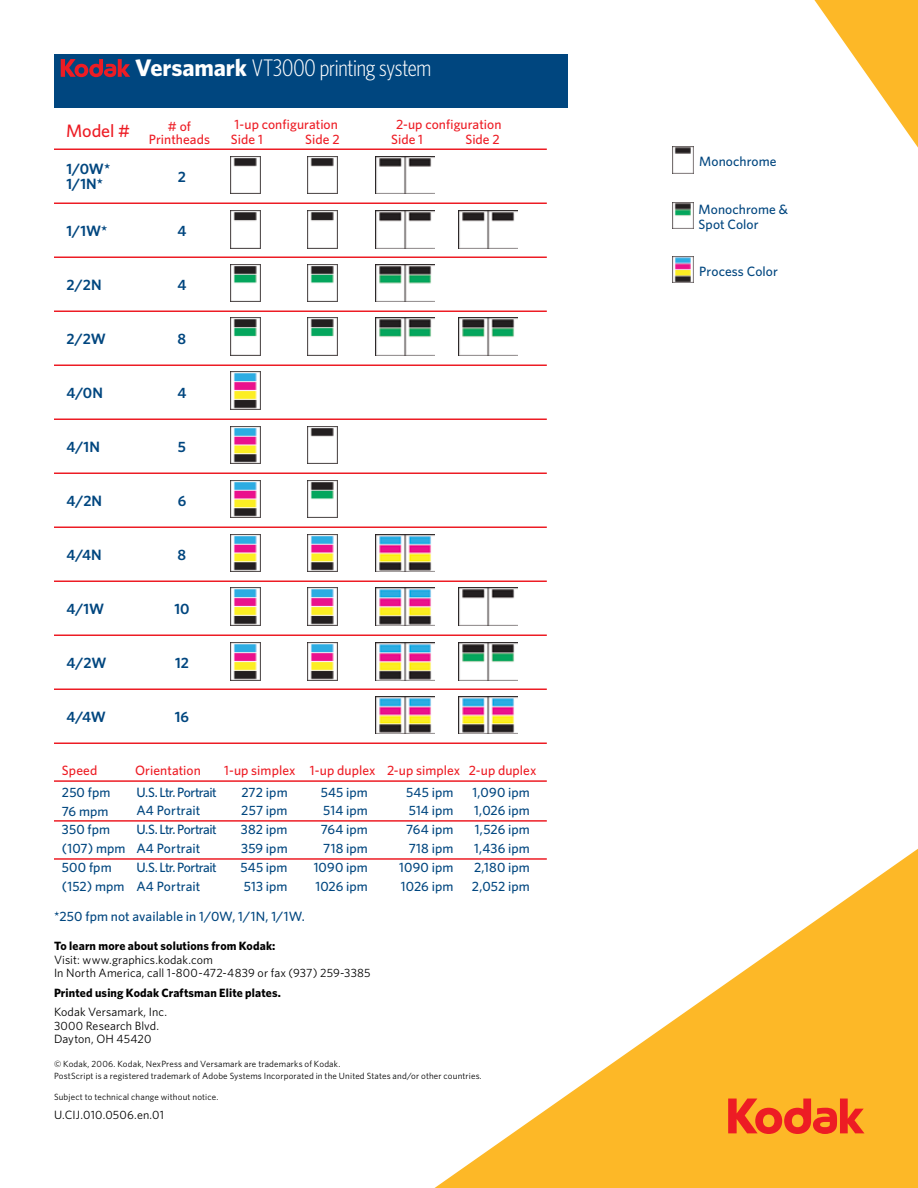
<style>
.page{position:relative;width:918px;height:1188px;background:#fff}
.page>*{position:absolute;margin:0;border:0;box-sizing:border-box;transform-origin:0 0}
.t1{font:300 24px "Whitney Condensed";letter-spacing:-.01em;color:#fff}
.t2{font:500 18px "Whitney";letter-spacing:-.005em;color:#ed1c24}
.t3{font:600 15px/15px "Whitney";color:#00467f}
.t4{font:500 13.5px/18.9px "Whitney";letter-spacing:.005em;color:#00467f}
.t5{font:500 13.5px/13.5px "Whitney";letter-spacing:.005em;color:#ed1c24;text-align:center}
.t6{font:500 13.5px/18.9px "Whitney";letter-spacing:-.015em;color:#00467f}
.t7{font:12px/13.5px "Whitney";letter-spacing:.01em;color:#000}
.t8{font:700 12px "Whitney";letter-spacing:.01em;color:#000}
.t9{font:9px/12px "Whitney";letter-spacing:.02em;color:#000}
.s1{font-family:"Whitney";font-weight:700}
</style>
<div class="page">
<svg style="left:434px;top:848px;width:484px;height:340px"></svg>
<svg style="left:814px;top:0;width:104px;height:148px"></svg>
<svg style="left:728px;top:1099px;width:136px;height:35px;background:#f46425"></svg>
<div style="left:54px;top:54px;width:513px;height:54px;background:#00467f"></div>
<svg style="left:61px;top:59px;width:69px;height:18px"></svg>
<img style="left:230px;top:156px;width:31px;height:38px">
<img style="left:230px;top:211px;width:31px;height:38px">
<img style="left:307px;top:156px;width:30px;height:38px">
<img style="left:307px;top:211px;width:30px;height:38px">
<img style="left:307px;top:426px;width:30px;height:38px">
<img style="left:376px;top:156px;width:59px;height:38px">
<img style="left:376px;top:211px;width:59px;height:38px">
<img style="left:459px;top:211px;width:59px;height:38px">
<img style="left:459px;top:588px;width:59px;height:37px">
<img style="left:230px;top:264px;width:31px;height:38px">
<img style="left:307px;top:264px;width:30px;height:38px">
<img style="left:230px;top:318px;width:31px;height:38px">
<img style="left:307px;top:318px;width:30px;height:38px">
<img style="left:307px;top:480px;width:30px;height:38px">
<img style="left:376px;top:264px;width:59px;height:38px">
<img style="left:376px;top:318px;width:59px;height:37px">
<img style="left:459px;top:318px;width:59px;height:37px">
<img style="left:459px;top:642px;width:59px;height:38px">
<img style="left:230px;top:372px;width:31px;height:37px">
<img style="left:230px;top:426px;width:31px;height:38px">
<img style="left:230px;top:480px;width:31px;height:38px">
<img style="left:230px;top:534px;width:31px;height:38px">
<img style="left:307px;top:534px;width:30px;height:38px">
<img style="left:230px;top:588px;width:31px;height:37px">
<img style="left:307px;top:588px;width:30px;height:37px">
<img style="left:230px;top:642px;width:31px;height:38px">
<img style="left:307px;top:642px;width:30px;height:38px">
<img style="left:376px;top:534px;width:59px;height:38px">
<img style="left:376px;top:588px;width:59px;height:37px">
<img style="left:376px;top:642px;width:59px;height:38px">
<img style="left:376px;top:696px;width:59px;height:38px">
<img style="left:459px;top:696px;width:59px;height:38px">
<img style="left:672px;top:147px;width:21px;height:26px">
<img style="left:672px;top:202px;width:21px;height:27px">
<img style="left:672px;top:256px;width:21px;height:27px">
<hr style="left:54px;top:148px;width:493px;height:2px;background:#ed1c24">
<hr style="left:54px;top:202px;width:493px;height:2px;background:#ed1c24">
<hr style="left:54px;top:256px;width:493px;height:2px;background:#ed1c24">
<hr style="left:54px;top:310px;width:493px;height:2px;background:#ed1c24">
<hr style="left:54px;top:364px;width:493px;height:2px;background:#ed1c24">
<hr style="left:54px;top:418px;width:493px;height:2px;background:#ed1c24">
<hr style="left:54px;top:472px;width:493px;height:2px;background:#ed1c24">
<hr style="left:54px;top:526px;width:493px;height:2px;background:#ed1c24">
<hr style="left:54px;top:580px;width:493px;height:2px;background:#ed1c24">
<hr style="left:54px;top:634px;width:493px;height:2px;background:#ed1c24">
<hr style="left:54px;top:688px;width:493px;height:2px;background:#ed1c24">
<hr style="left:54px;top:742px;width:493px;height:2px;background:#ed1c24">
<hr style="left:54px;top:780px;width:493px;height:2px;background:#ed1c24">
<hr style="left:54px;top:820px;width:493px;height:2px;background:#ed1c24">
<hr style="left:54px;top:858px;width:493px;height:2px;background:#ed1c24">
<h1 class="t1" style="left:135px;top:54px;width:298px"><span class="s1">Versamark</span> VT3000 printing system</h1>
<h2 class="t2" style="left:66px;top:120px;width:66px">Model #</h2>
<p class="t5" style="left:149px;top:119px;width:63px"># of<br>Printheads</p>
<p class="t3" style="left:67px;top:161px;width:45px">1/0W*<br>1/1N*</p>
<p class="t3" style="left:67px;top:222px;width:42px">1/1W*</p>
<p class="t3" style="left:178px;top:168px;width:10px">2</p>
<p class="t3" style="left:177px;top:222px;width:10px">4</p>
<p class="t3" style="left:67px;top:276px;width:37px">2/2N</p>
<p class="t3" style="left:177px;top:276px;width:10px">4</p>
<p class="t3" style="left:67px;top:330px;width:41px">2/2W</p>
<p class="t3" style="left:178px;top:330px;width:10px">8</p>
<p class="t3" style="left:67px;top:384px;width:38px">4/0N</p>
<p class="t3" style="left:177px;top:384px;width:10px">4</p>
<p class="t3" style="left:67px;top:438px;width:35px">4/1N</p>
<p class="t3" style="left:178px;top:438px;width:10px">5</p>
<p class="t3" style="left:67px;top:492px;width:37px">4/2N</p>
<p class="t3" style="left:178px;top:492px;width:10px">6</p>
<p class="t3" style="left:67px;top:546px;width:37px">4/4N</p>
<p class="t3" style="left:178px;top:546px;width:10px">8</p>
<p class="t3" style="left:67px;top:600px;width:39px">4/1W</p>
<p class="t3" style="left:174px;top:600px;width:17px">10</p>
<p class="t3" style="left:67px;top:654px;width:41px">4/2W</p>
<p class="t3" style="left:175px;top:654px;width:15px">12</p>
<p class="t3" style="left:67px;top:708px;width:41px">4/4W</p>
<p class="t3" style="left:175px;top:708px;width:16px">16</p>
<p class="t5" style="left:235px;top:117px;width:105px">1-up configuration</p>
<p class="t5" style="left:396px;top:117px;width:107px">2-up configuration</p>
<p class="t5" style="left:231px;top:132px;width:34px">Side 1</p>
<p class="t5" style="left:305px;top:132px;width:36px">Side 2</p>
<p class="t5" style="left:391px;top:132px;width:34px">Side 1</p>
<p class="t5" style="left:465px;top:132px;width:36px">Side 2</p>
<p class="t5" style="left:62px;top:764px;width:37px">Speed</p>
<p class="t5" style="left:135px;top:764px;width:67px">Orientation</p>
<p class="t5" style="left:224px;top:764px;width:314px">1-up simplex 1-up duplex 2-up simplex 2-up duplex</p>
<p class="t4" style="left:62px;top:782px;width:65px">250 fpm<br>76 mpm<br>350 fpm (107) mpm<br>500 fpm (152) mpm</p>
<p class="t4" style="left:240px;top:782px;width:49px;text-align:justify">272 ipm 257 ipm 382 ipm 359 ipm 545 ipm 513 ipm</p>
<p class="t4" style="left:314px;top:782px;width:56px;text-align:right">545 ipm<br>514 ipm<br>764 ipm<br>718 ipm<br>1090 ipm<br>1026 ipm</p>
<p class="t4" style="left:399px;top:782px;width:56px;text-align:right">545 ipm<br>514 ipm<br>764 ipm<br>718 ipm<br>1090 ipm<br>1026 ipm</p>
<p class="t4" style="left:472px;top:782px;width:59px;text-align:justify">1,090 ipm 1,026 ipm 1,526 ipm 1,436 ipm 2,180 ipm 2,052 ipm</p>
<p class="t6" style="left:137px;top:782px;width:82px">U.S. Ltr. Portrait<br>A4 Portrait<br>U.S. Ltr. Portrait<br>A4 Portrait<br>U.S. Ltr. Portrait<br>A4 Portrait</p>
<p class="t4" style="left:54px;top:906px;width:252px">*250 fpm not available in 1/0W, 1/1N, 1/1W.</p>
<p class="t8" style="left:54px;top:939px;width:223px">To learn more about solutions from Kodak:</p>
<p class="t7" style="left:54px;top:952px;width:318px">Visit: www.graphics.kodak.com<br>In North America, call 1-800-472-4839 or fax (937) 259-3385</p>
<p class="t8" style="left:54px;top:985px;width:229px">Printed using Kodak Craftsman Elite plates.</p>
<p class="t7" style="left:54px;top:1005px;width:115px">Kodak Versamark, Inc.<br>3000 Research Blvd.<br>Dayton, OH 45420</p>
<p class="t9" style="left:54px;top:1058px;width:429px">© Kodak, 2006. Kodak, NexPress and Versamark are trademarks of Kodak.<br>PostScript is a registered trademark of Adobe Systems Incorporated in the United States and/or other countries.</p>
<p class="t9" style="left:54px;top:1091px;width:166px">Subject to technical change without notice.</p>
<p class="t7" style="left:54px;top:1108px;width:112px">U.CIJ.010.0506.en.01</p>
<p class="t4" style="left:699px;top:152px;width:79px">Monochrome</p>
<p class="t4" style="left:699px;top:202px;width:91px;line-height:14.4px">Monochrome &amp;<br>Spot Color</p>
<p class="t4" style="left:699px;top:261px;width:80px">Process Color</p>
</div>
